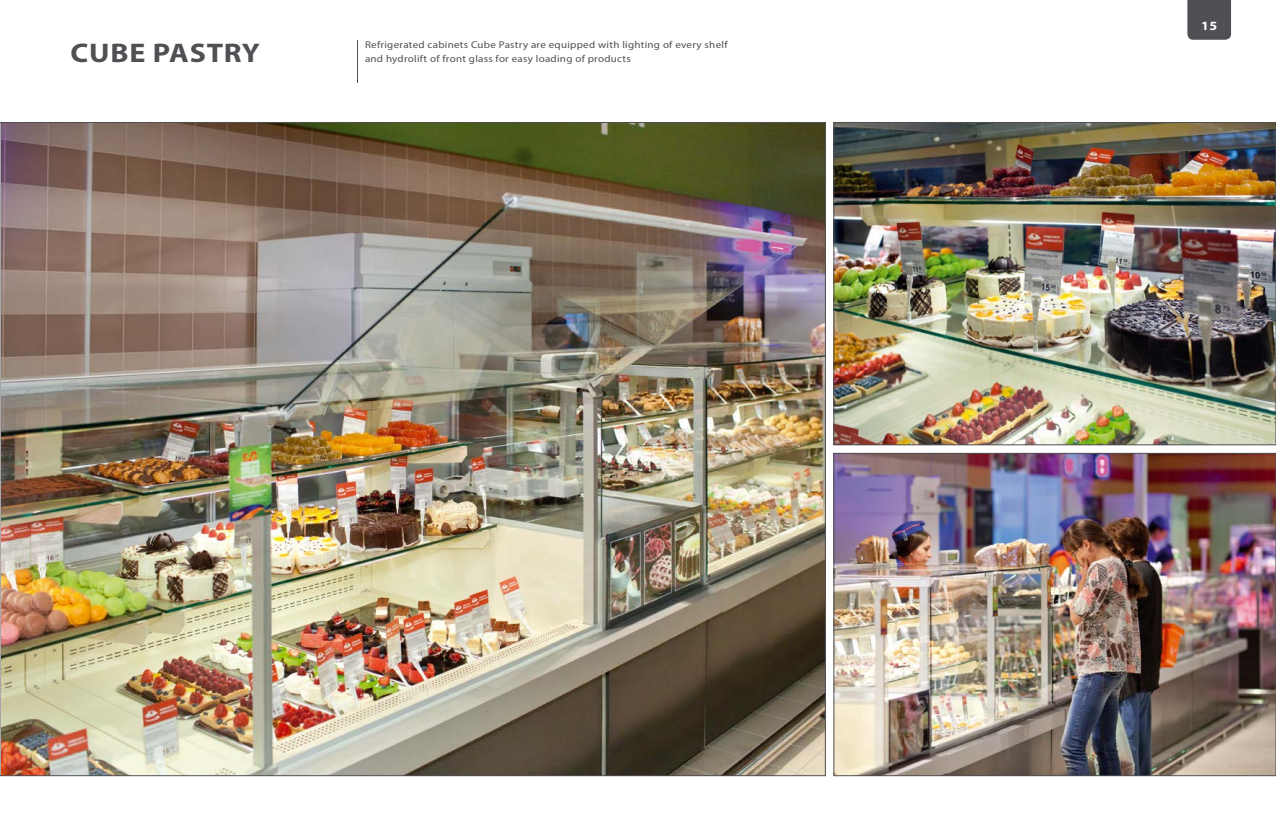
<style>
.page{position:relative;width:1276px;height:823px;background:#fff}
.page>*{position:absolute;margin:0;border:0;box-sizing:border-box;transform-origin:0 0}
.t1{font:700 27px "Myriad Pro";letter-spacing:.025em;color:#504f53;scale:1.11 1}
.t2{font:700 12.6px "Myriad Pro";color:#fff;scale:1.11 1}
.t3{font:9.9px "Myriad Pro";letter-spacing:.025em;color:#504f53;scale:1.11 1}
</style>
<div class="page">
<div style="left:1187px;top:0;width:44px;height:40px;background:#504f53"></div>
<img style="left:2px;top:124px;width:821px;height:649px">
<img style="left:835px;top:455px;width:439px;height:318px">
<div style="left:833px;top:453px;width:443px;height:322px;border:1px solid #504f53"></div>
<img style="left:835px;top:124px;width:439px;height:319px">
<div style="left:833px;top:122px;width:443px;height:323px;border:1px solid #504f53"></div>
<hr style="left:357px;top:40px;width:1px;height:42px;background:#504f53">
<p class="t3" style="left:365px;top:39px;width:328px">Refrigerated cabinets Cube Pastry are equipped with lighting of every shelf</p>
<h1 class="t1" style="left:71px;top:35px;width:172px">CUBE PASTRY</h1>
<p class="t3" style="left:365px;top:53px;width:241px">and hydrolift of front glass for easy loading of products</p>
<p class="t2" style="left:1201px;top:18px;width:16px">15</p>
</div>
